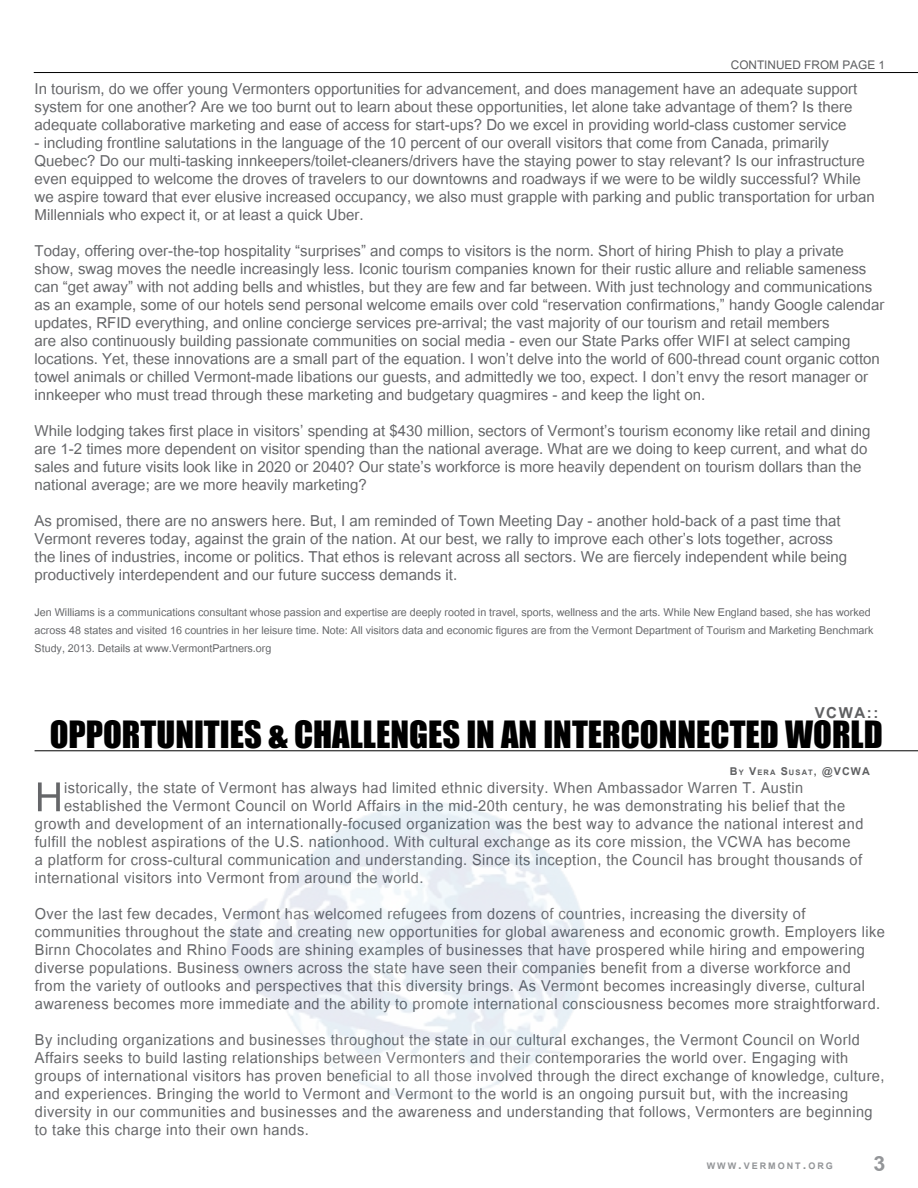
<style>
.page{position:relative;width:918px;height:1188px;background:#fff}
.page>*{position:absolute;margin:0;border:0;box-sizing:border-box;transform-origin:0 0}
.t1{font:56.1px "Utsaah";color:#656669}
.t2{font:34.5px "Impact";color:#000}
.t3{font:700 30px "Utsaah";color:#939598}
.t4{font:21px/18px "Utsaah";color:#656669}
.t5{font:21px/18px "Utsaah";letter-spacing:.02em;color:#656669}
.t6{font:700 21px "Utsaah";color:#5f6062}
.t7{font:16.5px "Utsaah";color:#5f6062}
.t8{font:15px/18px "Utsaah";color:#656669}
.t9{font:700 15px "Utsaah";color:#5f6062}
.t10{font:700 12.6px "Utsaah";color:#939598}
.s1{font-size:10.5px}
.s2{font-size:18px}
</style>
<div class="page">
<hr style="left:34px;top:72px;width:884px;height:1px;background:#000">
<hr style="left:35px;top:751px;width:883px;height:1px;background:#000">
<p class="t7" style="left:731px;top:56px;width:156px">CONTINUED FROM PAGE 1</p>
<p class="t4" style="left:35px;top:81px;width:824px">In tourism, do we offer young Vermonters opportunities for advancement, and does management have an adequate support system for one another? Are we too burnt out to learn about these opportunities, let alone take advantage of them? Is there adequate collaborative marketing and ease of access for start-ups? Do we excel in providing world-class customer service</p>
<p class="t4" style="left:35px;top:135px;width:842px">- including frontline salutations in the language of the 10 percent of our overall visitors that come from Canada, primarily Quebec? Do our multi-tasking innkeepers/toilet-cleaners/drivers have the staying power to stay relevant? Is our infrastructure even equipped to welcome the droves of travelers to our downtowns and roadways if we were to be wildly successful? While we aspire toward that ever elusive increased occupancy, we also must grapple with parking and public transportation for urban Millennials who expect it, or at least a quick Uber.</p>
<p class="t4" style="left:35px;top:243px;width:851px">Today, offering over-the-top hospitality “surprises” and comps to visitors is the norm. Short of hiring Phish to play a private show, swag moves the needle increasingly less. Iconic tourism companies known for their rustic allure and reliable sameness can “get away” with not adding bells and whistles, but they are few and far between. With just technology and communications as an example, some of our hotels send personal welcome emails over cold “reservation confirmations,” handy Google calendar updates, RFID everything, and online concierge services pre-arrival; the vast majority of our tourism and retail members<br>are also continuously building passionate communities on social media - even our State Parks offer WIFI at select camping locations. Yet, these innovations are a small part of the equation. I won’t delve into the world of 600-thread count organic cotton towel animals or chilled Vermont-made libations our guests, and admittedly we too, expect. I don’t envy the resort manager or innkeeper who must tread through these marketing and budgetary quagmires - and keep the light on.</p>
<p class="t4" style="left:35px;top:423px;width:838px">While lodging takes first place in visitors’ spending at $430 million, sectors of Vermont’s tourism economy like retail and dining are 1-2 times more dependent on visitor spending than the national average. What are we doing to keep current, and what do sales and future visits look like in 2020 or 2040? Our state’s workforce is more heavily dependent on tourism dollars than the national average; are we more heavily marketing?</p>
<p class="t4" style="left:35px;top:512px;width:814px">As promised, there are no answers here. But, I am reminded of Town Meeting Day - another hold-back of a past time that Vermont reveres today, against the grain of the nation. At our best, we rally to improve each other’s lots together, across the lines of industries, income or politics. That ethos is relevant across all sectors. We are fiercely independent while being productively interdependent and our future success demands it.</p>
<p class="t8" style="left:35px;top:604px;width:841px">Jen Williams is a communications consultant whose passion and expertise are deeply rooted in travel, sports, wellness and the arts. While New England based, she has worked across 48 states and visited 16 countries in her leisure time. Note: All visitors data and economic figures are from the Vermont Department of Tourism and Marketing Benchmark<br>Study, 2013. Details at www.VermontPartners.org</p>
<p class="t6" style="left:815px;top:701px;width:65px">VCWA::</p>
<h2 class="t2" style="left:50px;top:707px;width:835px">OPPORTUNITIES &amp; CHALLENGES IN AN INTERCONNECTED WORLD</h2>
<p class="t9" style="left:730px;top:763px;width:142px">B<span class="s1">y</span> V<span class="s1">era</span> S<span class="s1">usat</span>, @VCWA</p>
<h1 class="t1" style="left:35px;top:766px;width:30px">H</h1>
<p class="t5" style="left:64px;top:780px;width:741px">istorically, the state of Vermont has always had limited ethnic diversity. When Ambassador Warren T. Austin</p>
<p class="t5" style="left:64px;top:798px;width:783px">established the Vermont Council on World Affairs in the mid-20th century, he was demonstrating his belief that the</p>
<p class="t5" style="left:35px;top:816px;width:830px">growth and development of an internationally-focused organization was the best way to advance the national interest and</p>
<p class="t5" style="left:35px;top:834px;width:817px">fulfill the noblest aspirations of the U.S. nationhood. With cultural exchange as its core mission, the VCWA has become</p>
<p class="t5" style="left:35px;top:852px;width:829px">a platform for cross-cultural communication and understanding. Since its inception, the Council has brought thousands of</p>
<p class="t5" style="left:35px;top:870px;width:390px">international visitors into Vermont from around the world.</p>
<p class="t5" style="left:35px;top:906px;width:851px">Over the last few decades, Vermont has welcomed refugees from dozens of countries, increasing the diversity of communities throughout the state and creating new opportunities for global awareness and economic growth. Employers like Birnn Chocolates and Rhino Foods are shining examples of businesses that have prospered while hiring and empowering diverse populations. Business owners across the state have seen their companies benefit from a diverse workforce and from the variety of outlooks and perspectives that this diversity brings. As Vermont becomes increasingly diverse, cultural awareness becomes more immediate and the ability to promote international consciousness becomes more straightforward.</p>
<p class="t5" style="left:35px;top:1032px;width:851px">By including organizations and businesses throughout the state in our cultural exchanges, the Vermont Council on World Affairs seeks to build lasting relationships between Vermonters and their contemporaries the world over. Engaging with groups of international visitors has proven beneficial to all those involved through the direct exchange of knowledge, culture, and experiences. Bringing the world to Vermont and Vermont to the world is an ongoing pursuit but, with the increasing diversity in our communities and businesses and the awareness and understanding that follows, Vermonters are beginning to take this charge into their own hands.</p>
<p class="t10" style="left:707px;top:1159px;width:47px">www<span class="s2">.</span>vermont</p>
<p class="t10" style="left:803px;top:1159px;width:15px"><span class="s2">.</span>org</p>
<h3 class="t3" style="left:873px;top:1147px;width:13px">3</h3>
</div>
